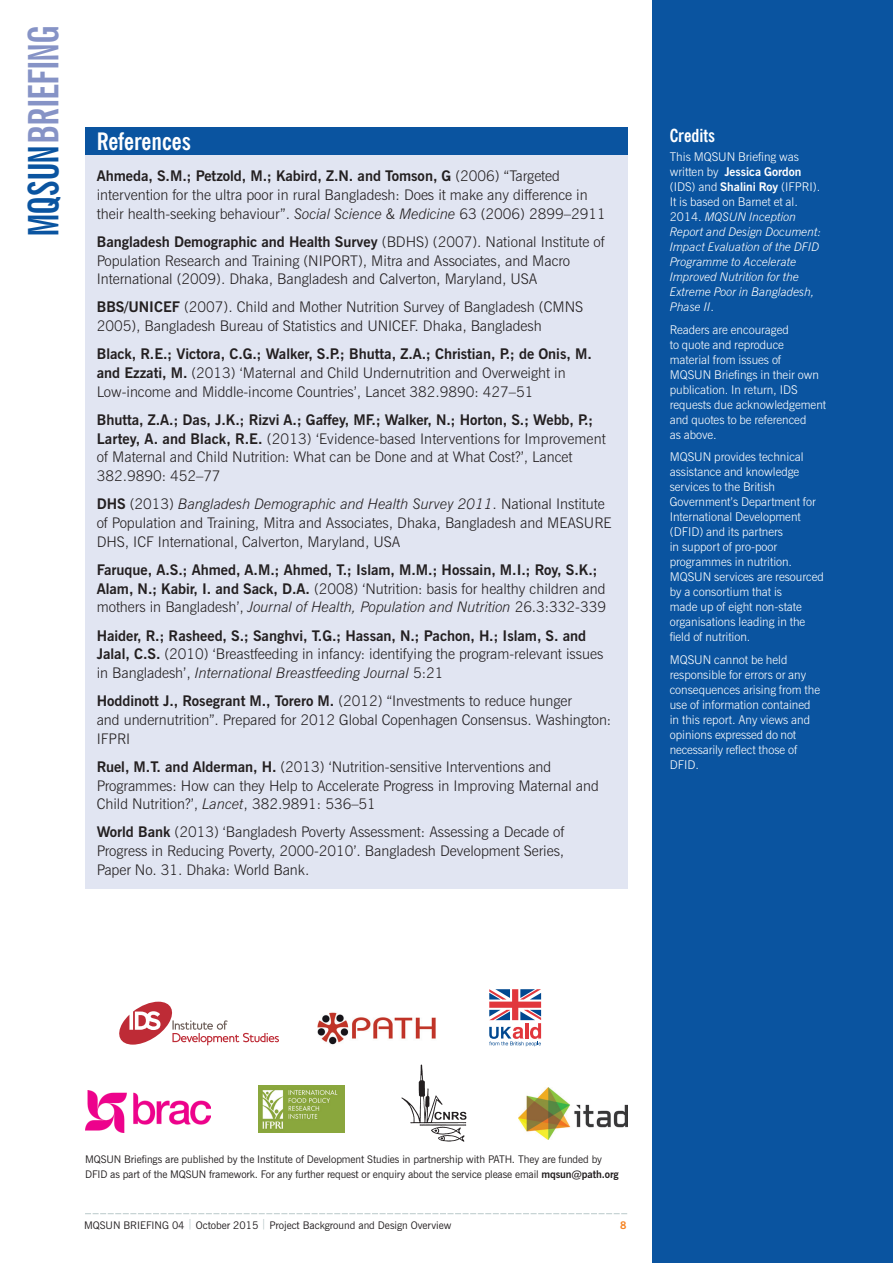
<style>
.page{position:relative;width:893px;height:1263px;background:#fff}
.page>*{position:absolute;margin:0;border:0;box-sizing:border-box;transform-origin:0 0}
.t1{font:700 extra-condensed 42px "News Gothic BT";letter-spacing:-.015em;color:#8693c6}
.t2{font:700 condensed 24px "News Gothic BT";color:#fff}
.t3{font:700 condensed 18px "News Gothic BT";color:#fff}
.t4{font:300 14.7px/18.8px "News Gothic BT";color:#231f20}
.t5{font:700 14.7px/18.8px "News Gothic BT";color:#231f20}
.t6{font:300 12px/15px "News Gothic BT";color:#fff}
.t7{font:italic 300 12px/15px "News Gothic BT";color:#fff}
.t8{font:10.5px/15px "News Gothic BT";letter-spacing:-.005em;color:#231f20}
.t9{font:700 10.5px "News Gothic BT";color:#f58220}
.s1{color:#0a54a0}
.s2{font-weight:700}
.s3{font-style:italic}
.s4{font-weight:300}
.s5{font-weight:300;font-style:italic}
.s6{font-style:normal}
.s7{font-weight:700;font-style:normal}
.s8{color:#bac9ca}
</style>
<div class="page">
<div style="left:653px;top:0;width:240px;height:1263px;background:#0a54a0"></div>
<svg style="left:85px;top:1213px;width:542px;height:1px"></svg>
<svg style="left:119px;top:1002px;width:160px;height:43px"></svg>
<img style="left:259px;top:1085px;width:86px;height:47px">
<img style="left:401px;top:1065px;width:66px;height:76px">
<img style="left:85px;top:1090px;width:126px;height:42px">
<img style="left:317px;top:1012px;width:119px;height:33px">
<svg style="left:489px;top:989px;width:52px;height:57px"></svg>
<div style="left:85px;top:128px;width:542px;height:27px;background:#0a54a0"></div>
<div style="left:85px;top:155px;width:542px;height:734px;background:#e1e5f2"></div>
<img style="left:518px;top:1087px;width:109px;height:52px">
<h1 class="t1" style="left:18px;top:237px;width:213px;rotate:-90deg"><span class="s1">MQSUN</span>BRIEFING</h1>
<h2 class="t2" style="left:97px;top:126px;width:96px">References</h2>
<p class="t4" style="left:97px;top:166px;width:510px"><span class="s2">Ahmeda, S.M.; Petzold, M.; Kabird, Z.N. and Tomson, G</span> (2006) “Targeted intervention for the ultra poor in rural Bangladesh: Does it make any difference in their health-seeking behaviour”. <span class="s3">Social Science &amp; Medicine</span> 63 (2006) 2899–2911</p>
<p class="t4" style="left:97px;top:232px;width:509px"><span class="s2">Bangladesh Demographic and Health Survey</span> (BDHS) (2007). National Institute of<br>Population Research and Training (NIPORT), Mitra and Associates, and Macro<br>International (2009). Dhaka, Bangladesh and Calverton, Maryland, USA</p>
<p class="t4" style="left:97px;top:298px;width:488px"><span class="s2">BBS/UNICEF</span> (2007). Child and Mother Nutrition Survey of Bangladesh (CMNS<br>2005), Bangladesh Bureau of Statistics and UNICEF. Dhaka, Bangladesh</p>
<p class="t4" style="left:97px;top:345px;width:497px"><span class="s2">Black, R.E.; Victora, C.G.; Walker, S.P.; Bhutta, Z.A.; Christian, P.; de Onis, M. and Ezzati, M.</span> (2013) ‘Maternal and Child Undernutrition and Overweight in<br>Low-income and Middle-income Countries’, Lancet 382.9890: 427–51</p>
<p class="t4" style="left:97px;top:410px;width:510px"><span class="s2">Bhutta, Z.A.; Das, J.K.; Rizvi A.; Gaffey, MF.; Walker, N.; Horton, S.; Webb, P.; Lartey, A. and Black, R.E.</span> (2013) ‘Evidence-based Interventions for Improvement of Maternal and Child Nutrition: What can be Done and at What Cost?’, Lancet 382.9890: 452–77</p>
<p class="t4" style="left:97px;top:495px;width:516px"><span class="s2">DHS</span> (2013) <span class="s3">Bangladesh Demographic and Health Survey 2011</span>. National Institute of Population and Training, Mitra and Associates, Dhaka, Bangladesh and MEASURE<br>DHS, ICF International, Calverton, Maryland, USA</p>
<p class="t5" style="left:97px;top:560px;width:511px">Faruque, A.S.; Ahmed, A.M.; Ahmed, T.; Islam, M.M.; Hossain, M.I.; Roy, S.K.;<br>Alam, N.; Kabir, I. and Sack, D.A. <span class="s4">(2008) ‘Nutrition: basis for healthy children and mothers in Bangladesh’,</span> <span class="s5">Journal of Health, Population and Nutrition</span> <span class="s4">26.3:332-339</span></p>
<p class="t4" style="left:97px;top:626px;width:508px"><span class="s2">Haider, R.; Rasheed, S.; Sanghvi, T.G.; Hassan, N.; Pachon, H.; Islam, S. and<br>Jalal, C.S.</span> (2010) ‘Breastfeeding in infancy: identifying the program-relevant issues in Bangladesh’, <span class="s3">International Breastfeeding Journal</span> 5:21</p>
<p class="t4" style="left:97px;top:691px;width:516px"><span class="s2">Hoddinott J., Rosegrant M., Torero M.</span> (2012) “Investments to reduce hunger<br>and undernutrition”. Prepared for 2012 Global Copenhagen Consensus. Washington:<br>IFPRI</p>
<p class="t4" style="left:97px;top:757px;width:504px"><span class="s2">Ruel, M.T. and Alderman, H.</span> (2013) ‘Nutrition-sensitive Interventions and<br>Programmes: How can they Help to Accelerate Progress in Improving Maternal and<br>Child Nutrition?’, <span class="s3">Lancet</span>, 382.9891: 536–51</p>
<p class="t4" style="left:97px;top:823px;width:469px;text-align:justify"><span class="s2">World Bank</span> (2013) ‘Bangladesh Poverty Assessment: Assessing a Decade of Progress in Reducing Poverty, 2000-2010’. Bangladesh Development Series, Paper No. 31. Dhaka: World Bank.</p>
<p class="t3" style="left:670px;top:125px;width:47px">Credits</p>
<p class="t7" style="left:670px;top:149px;width:153px"><span class="s6">This MQSUN Briefing was written by</span> <span class="s7">Jessica Gordon </span><span class="s6">(IDS) and</span> <span class="s7">Shalini Roy</span> <span class="s6">(IFPRI).<br>It is based on Barnet et al.<br>2014.</span> MQSUN Inception<br>Report and Design Document:<br>Impact Evaluation of the DFID<br>Programme to Accelerate<br>Improved Nutrition for the<br>Extreme Poor in Bangladesh,<br>Phase II<span class="s6">.</span></p>
<p class="t6" style="left:670px;top:322px;width:158px">Readers are encouraged<br>to quote and reproduce material from issues of<br>MQSUN Briefings in their own publication. In return, IDS requests due acknowledgement and quotes to be referenced<br>as above.</p>
<p class="t6" style="left:670px;top:449px;width:155px">MQSUN provides technical assistance and knowledge services to the British<br>Government’s Department for<br>International Development (DFID) and its partners<br>in support of pro-poor programmes in nutrition.<br>MQSUN services are resourced by a consortium that is<br>made up of eight non-state organisations leading in the field of nutrition.</p>
<p class="t6" style="left:670px;top:652px;width:152px">MQSUN cannot be held responsible for errors or any consequences arising from the use of information contained in this report. Any views and opinions expressed do not necessarily reflect those of<br>DFID.</p>
<p class="t8" style="left:85px;top:1151px;width:535px">MQSUN Briefings are published by the Institute of Development Studies in partnership with PATH. They are funded by<br>DFID as part of the MQSUN framework. For any further request or enquiry about the service please email <span class="s2">mqsun@path.org</span></p>
<p class="t8" style="left:84px;top:1217px;width:369px">MQSUN BRIEFING 04 <span class="s8">|</span> October 2015 <span class="s8">|</span> Project Background and Design Overview</p>
<p class="t9" style="left:620px;top:1219px;width:8px">8</p>
</div>
